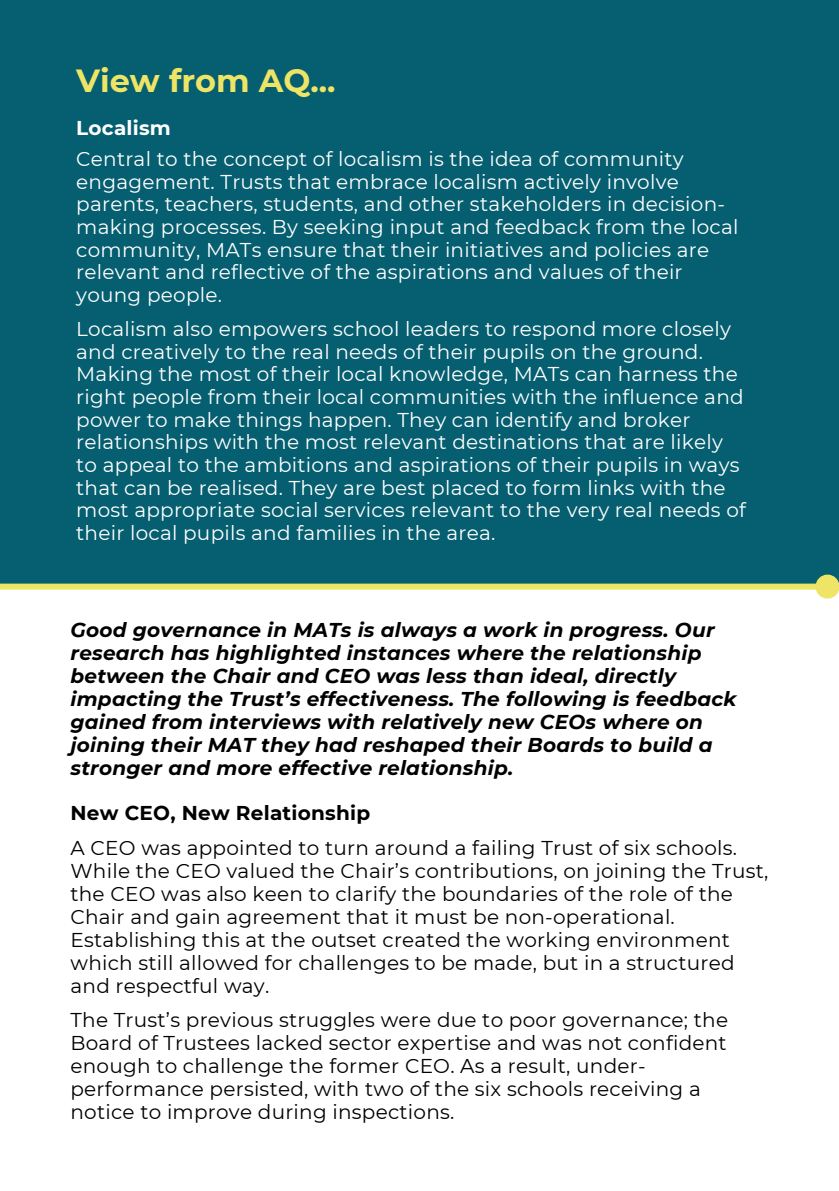
<style>
.page{position:relative;width:839px;height:1191px;background:#fff}
.page>*{position:absolute;margin:0;border:0;box-sizing:border-box;transform-origin:0 0}
.t1{font:700 32px "Montserrat";color:#eee465}
.t2{font:20px/22.6px "Montserrat";letter-spacing:.01em;color:#fff}
.t3{font:20px/23px "Montserrat";letter-spacing:.01em;color:#000}
.t4{font:italic 700 20px/23px "Montserrat";letter-spacing:.01em;color:#000}
.t5{font:700 20px "Montserrat";letter-spacing:.01em;color:#000}
.t6{font:700 20px "Montserrat";letter-spacing:.01em;color:#fff}
</style>
<div class="page">
<div style="left:0;top:0;width:838px;height:584px;background:#065f70"></div>
<div style="left:0;top:584px;width:817px;height:6px;background:#eee465"></div>
<div style="left:818px;top:578px;width:18px;height:18px;background:#eee465;border-radius:50%"></div>
<div style="left:815px;top:575px;width:23px;height:24px;border:6px solid #eee465;border-radius:50%"></div>
<h1 class="t1" style="left:76px;top:58px;width:261px">View from AQ...</h1>
<p class="t6" style="left:76px;top:113px;width:96px">Localism</p>
<p class="t2" style="left:76px;top:147px;width:663px">Central to the concept of localism is the idea of community engagement. Trusts that embrace localism actively involve parents, teachers, students, and other stakeholders in decision&shy;making processes. By seeking input and feedback from the local community, MATs ensure that their initiatives and policies are relevant and reflective of the aspirations and values of their young people.</p>
<p class="t2" style="left:76px;top:317px;width:671px">Localism also empowers school leaders to respond more closely and creatively to the real needs of their pupils on the ground.<br>Making the most of their local knowledge, MATs can harness the right people from their local communities with the influence and power to make things happen. They can identify and broker relationships with the most relevant destinations that are likely to appeal to the ambitions and aspirations of their pupils in ways that can be realised. They are best placed to form links with the most appropriate social services relevant to the very real needs of their local pupils and families in the area.</p>
<p class="t4" style="left:70px;top:617px;width:667px">Good governance in MATs is always a work in progress. Our research has highlighted instances where the relationship between the Chair and CEO was less than ideal, directly impacting the Trust’s effectiveness. The following is feedback gained from interviews with relatively new CEOs where on joining their MAT they had reshaped their Boards to build a stronger and more effective relationship.</p>
<p class="t5" style="left:70px;top:799px;width:301px">New CEO, New Relationship</p>
<p class="t3" style="left:70px;top:835px;width:699px">A CEO was appointed to turn around a failing Trust of six schools.<br>While the CEO valued the Chair’s contributions, on joining the Trust, the CEO was also keen to clarify the boundaries of the role of the Chair and gain agreement that it must be non-operational.<br>Establishing this at the outset created the working environment which still allowed for challenges to be made, but in a structured and respectful way.</p>
<p class="t3" style="left:70px;top:1008px;width:659px">The Trust’s previous struggles were due to poor governance; the Board of Trustees lacked sector expertise and was not confident enough to challenge the former CEO. As a result, under&shy;performance persisted, with two of the six schools receiving a notice to improve during inspections.</p>
</div>
